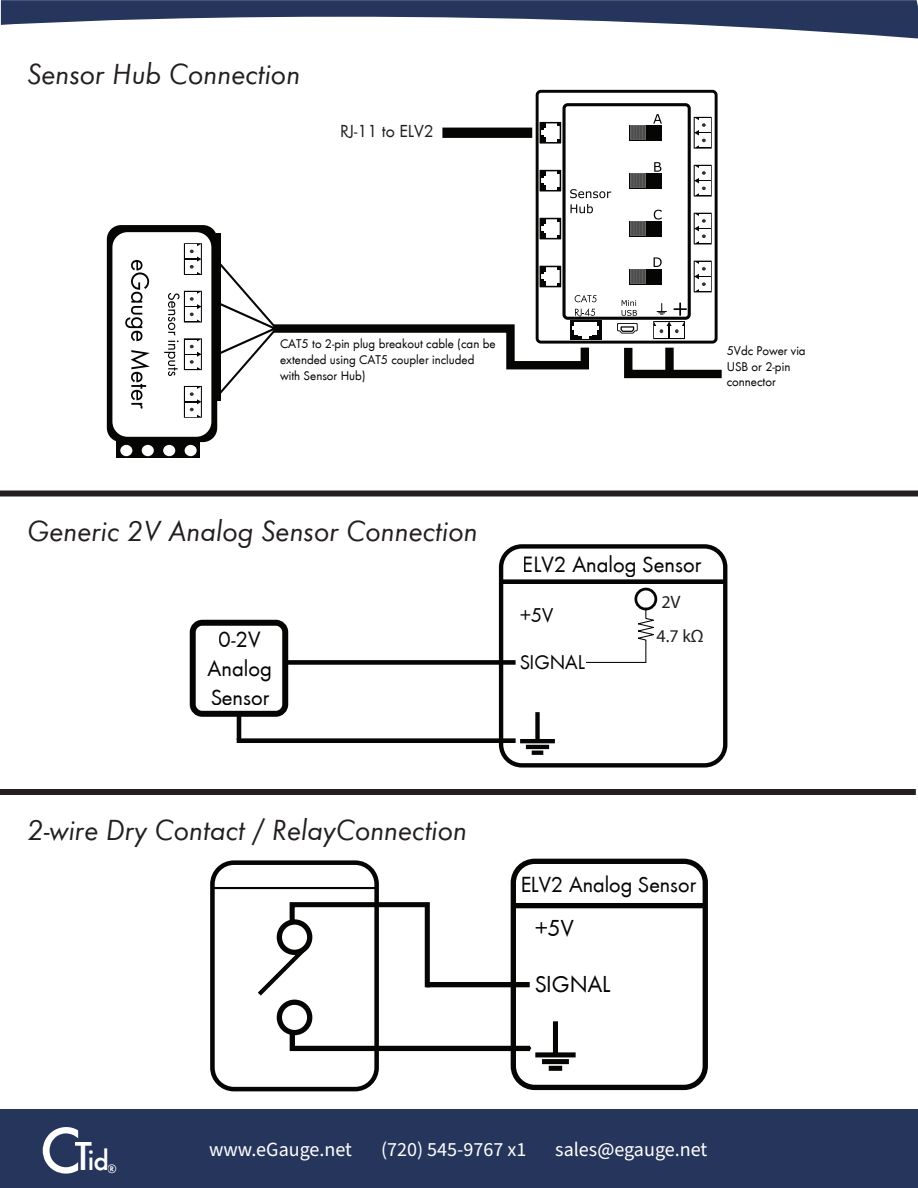
<style>
.page{position:relative;width:918px;height:1188px;background:#fff}
.page>*{position:absolute;margin:0;border:0;box-sizing:border-box;transform-origin:0 0}
.t1{font:30px "Futura T Boo Obl";color:#231f20}
.t2{font:500 29.4px "Futura T";color:#fff}
.t3{font:23.85px "Futura T Boo";color:#050504}
.t4{font:22.95px/28.7px "Futura T Boo";color:#050504;text-align:center}
.t5{font:22.5px "Futura T Boo";color:#050504}
.t6{font:20.7px "Futura T Boo";color:#050504}
.t7{font:20.1px "Source Sans Pro";color:#fff}
.t8{font:18px "Futura T Boo";color:#231f20}
.t9{font:18px/33.9px "Myriad Pro";color:#231f20}
.t10{font:13.05px/15.8px "Futura T Boo";color:#050504}
.t11{font:500 12.6px "Futura T";color:#fff}
.s1{font-size:67.35px}
.s2{font-size:42px}
</style>
<div class="page">
<div style="left:0;top:1110px;width:917px;height:78px;background:#26355c"></div>
<svg style="left:1px;top:0;width:917px;height:39px"></svg>
<div style="left:0;top:490px;width:918px;height:6px;background:#231f20"></div>
<div style="left:0;top:789px;width:916px;height:6px;background:#231f20"></div>
<div style="left:536px;top:90px;width:182px;height:254px;border:3px solid #050504;border-radius:4px"></div>
<div style="left:562px;top:103px;width:129px;height:217px;border:3px solid #050504;border-radius:4px"></div>
<svg style="left:694px;top:117px;width:18px;height:32px"></svg>
<div style="left:699px;top:134px;width:12px;height:13px;background:#fff"></div>
<div style="left:699px;top:118px;width:12px;height:14px;background:#fff"></div>
<svg style="left:695px;top:118px;width:13px;height:30px"></svg>
<div style="left:570px;top:320px;width:31px;height:20px;background:#050504"></div>
<div style="left:540px;top:122px;width:21px;height:22px;background:#050504"></div>
<div style="left:541px;top:123px;width:19px;height:19px;background:#fff"></div>
<svg style="left:541px;top:123px;width:4px;height:19px"></svg>
<div style="left:630px;top:125px;width:32px;height:15px;background:#050504"></div>
<div style="left:630px;top:125px;width:16px;height:15px;background:#676666"></div>
<svg style="left:631px;top:126px;width:14px;height:14px"></svg>
<div style="left:630px;top:173px;width:32px;height:15px;background:#050504"></div>
<div style="left:630px;top:173px;width:16px;height:15px;background:#676666"></div>
<svg style="left:631px;top:173px;width:14px;height:15px"></svg>
<div style="left:630px;top:221px;width:32px;height:15px;background:#050504"></div>
<div style="left:630px;top:221px;width:16px;height:15px;background:#676666"></div>
<svg style="left:631px;top:221px;width:14px;height:15px"></svg>
<div style="left:630px;top:269px;width:32px;height:15px;background:#050504"></div>
<div style="left:630px;top:269px;width:16px;height:15px;background:#676666"></div>
<svg style="left:631px;top:269px;width:14px;height:15px"></svg>
<svg style="left:657px;top:303px;width:10px;height:12px"></svg>
<svg style="left:674px;top:303px;width:13px;height:13px"></svg>
<svg style="left:622px;top:300px;width:15px;height:16px"></svg>
<svg style="left:653px;top:114px;width:9px;height:10px"></svg>
<svg style="left:654px;top:162px;width:7px;height:10px"></svg>
<svg style="left:654px;top:210px;width:8px;height:10px"></svg>
<svg style="left:654px;top:257px;width:8px;height:10px"></svg>
<div style="left:540px;top:170px;width:21px;height:21px;background:#050504"></div>
<div style="left:541px;top:171px;width:19px;height:19px;background:#fff"></div>
<svg style="left:541px;top:171px;width:4px;height:19px"></svg>
<div style="left:540px;top:218px;width:21px;height:21px;background:#050504"></div>
<div style="left:541px;top:219px;width:19px;height:19px;background:#fff"></div>
<svg style="left:541px;top:219px;width:4px;height:19px"></svg>
<svg style="left:694px;top:165px;width:18px;height:32px"></svg>
<div style="left:699px;top:182px;width:12px;height:13px;background:#fff"></div>
<div style="left:699px;top:166px;width:12px;height:14px;background:#fff"></div>
<svg style="left:695px;top:166px;width:13px;height:30px"></svg>
<svg style="left:694px;top:213px;width:18px;height:31px"></svg>
<div style="left:699px;top:230px;width:12px;height:13px;background:#fff"></div>
<div style="left:699px;top:214px;width:12px;height:14px;background:#fff"></div>
<svg style="left:695px;top:214px;width:13px;height:30px"></svg>
<svg style="left:694px;top:261px;width:18px;height:31px"></svg>
<div style="left:699px;top:278px;width:12px;height:13px;background:#fff"></div>
<div style="left:699px;top:262px;width:12px;height:14px;background:#fff"></div>
<svg style="left:695px;top:261px;width:13px;height:31px"></svg>
<div style="left:653px;top:321px;width:32px;height:18px;background:#0d0d0c"></div>
<div style="left:216px;top:234px;width:5px;height:167px;background:#050504"></div>
<div style="left:116px;top:431px;width:84px;height:26px;background:#050504"></div>
<div style="left:120px;top:445px;width:12px;height:11px;background:#fff;border-radius:50%"></div>
<div style="left:142px;top:445px;width:12px;height:11px;background:#fff;border-radius:50%"></div>
<div style="left:163px;top:445px;width:12px;height:11px;background:#fff;border-radius:50%"></div>
<div style="left:185px;top:445px;width:12px;height:11px;background:#fff;border-radius:50%"></div>
<div style="left:107px;top:225px;width:110px;height:217px;background:#050504;border-radius:14px"></div>
<div style="left:112px;top:232px;width:99px;height:205px;background:#fff;border-radius:15px"></div>
<svg style="left:184px;top:243px;width:18px;height:32px"></svg>
<div style="left:185px;top:245px;width:11px;height:13px;background:#fff"></div>
<div style="left:185px;top:260px;width:11px;height:13px;background:#fff"></div>
<svg style="left:188px;top:244px;width:13px;height:30px"></svg>
<svg style="left:184px;top:291px;width:18px;height:32px"></svg>
<div style="left:185px;top:292px;width:11px;height:14px;background:#fff"></div>
<div style="left:185px;top:308px;width:11px;height:13px;background:#fff"></div>
<svg style="left:188px;top:292px;width:13px;height:30px"></svg>
<svg style="left:184px;top:338px;width:18px;height:32px"></svg>
<div style="left:185px;top:340px;width:11px;height:13px;background:#fff"></div>
<div style="left:185px;top:355px;width:11px;height:14px;background:#fff"></div>
<svg style="left:188px;top:339px;width:13px;height:30px"></svg>
<svg style="left:184px;top:386px;width:18px;height:32px"></svg>
<div style="left:185px;top:387px;width:11px;height:14px;background:#fff"></div>
<div style="left:185px;top:403px;width:11px;height:13px;background:#fff"></div>
<svg style="left:188px;top:387px;width:13px;height:30px"></svg>
<svg style="left:164px;top:293px;width:16px;height:83px"></svg>
<svg style="left:125px;top:260px;width:24px;height:81px"></svg>
<svg style="left:131px;top:350px;width:19px;height:59px"></svg>
<svg style="left:570px;top:189px;width:41px;height:9px"></svg>
<svg style="left:571px;top:204px;width:22px;height:9px"></svg>
<div style="left:442px;top:128px;width:90px;height:10px;background:#050504"></div>
<svg style="left:617px;top:322px;width:105px;height:57px"></svg>
<div style="left:665px;top:348px;width:9px;height:24px;background:#050504"></div>
<svg style="left:211px;top:252px;width:388px;height:151px"></svg>
<div style="left:190px;top:620px;width:98px;height:97px;border:6px solid #050504;border-radius:9px"></div>
<hr style="left:520px;top:739px;width:35px;height:4px;background:#050504">
<hr style="left:526px;top:745px;width:23px;height:4px;background:#050504">
<svg style="left:532px;top:751px;width:11px;height:4px"></svg>
<div style="left:535px;top:712px;width:5px;height:29px;background:#050504"></div>
<div style="left:499px;top:544px;width:228px;height:224px;border:4px solid #050504;border-radius:21px"></div>
<div style="left:634px;top:588px;width:23px;height:22px;border:3px solid #050504;border-radius:50%"></div>
<div style="left:502px;top:579px;width:222px;height:5px;background:#050504"></div>
<div style="left:288px;top:660px;width:228px;height:5px;background:#050504"></div>
<div style="left:237px;top:738px;width:279px;height:5px;background:#050504"></div>
<hr style="left:237px;top:713px;width:4px;height:27px;background:#050504">
<svg style="left:633px;top:607px;width:21px;height:55px"></svg>
<hr style="left:586px;top:662px;width:60px;height:1px;background:#050504">
<div style="left:210px;top:860px;width:169px;height:231px;border:5px solid #050504;border-radius:21px"></div>
<div style="left:511px;top:859px;width:197px;height:231px;border:5px solid #050504;border-radius:21px"></div>
<div style="left:277px;top:1000px;width:35px;height:35px;border:5px solid #050504;border-radius:50%"></div>
<div style="left:515px;top:903px;width:191px;height:5px;background:#050504"></div>
<svg style="left:287px;top:1027px;width:245px;height:27px"></svg>
<svg style="left:258px;top:900px;width:174px;height:100px"></svg>
<div style="left:427px;top:982px;width:103px;height:5px;background:#050504"></div>
<div style="left:535px;top:1052px;width:41px;height:5px;background:#050504"></div>
<div style="left:542px;top:1059px;width:27px;height:5px;background:#050504"></div>
<div style="left:549px;top:1066px;width:13px;height:5px;background:#050504"></div>
<div style="left:553px;top:1021px;width:5px;height:34px;background:#050504"></div>
<hr style="left:213px;top:887px;width:163px;height:2px;background:#050504">
<h1 class="t1" style="left:27px;top:56px;width:275px">Sensor Hub Connection</h1>
<h3 class="t8" style="left:340px;top:120px;width:95px">RJ-11 to ELV2</h3>
<p class="t10" style="left:280px;top:336px;width:217px">CAT5 to 2-pin plug breakout cable (can be extended using CAT5 coupler included with Sensor Hub)</p>
<p class="t10" style="left:727px;top:343px;width:81px">5Vdc Power via<br>USB or 2-pin connector</p>
<h1 class="t1" style="left:27px;top:513px;width:452px">Generic 2V Analog Sensor Connection</h1>
<h3 class="t4" style="left:208px;top:625px;width:66px">0-2V<br>Analog<br>Sensor</h3>
<h3 class="t4" style="left:523px;top:549px;width:180px">ELV2 Analog Sensor</h3>
<h3 class="t6" style="left:519px;top:602px;width:36px">+5V</h3>
<h3 class="t6" style="left:519px;top:650px;width:67px">SIGNAL</h3>
<h3 class="t9" style="left:657px;top:584px;width:49px">2V<br>4.7 kΩ</h3>
<h1 class="t1" style="left:27px;top:812px;width:442px">2-wire Dry Contact / RelayConnection</h1>
<h3 class="t5" style="left:520px;top:872px;width:177px">ELV2 Analog Sensor</h3>
<h3 class="t3" style="left:534px;top:913px;width:41px">+5V</h3>
<h3 class="t3" style="left:534px;top:970px;width:78px">SIGNAL</h3>
<h2 class="t2" style="left:40px;top:1143px;width:71px"><span class="s1">C</span><span class="s2">T</span>id</h2>
<p class="t11" style="left:108px;top:1162px;width:11px">®</p>
<h3 class="t7" style="left:209px;top:1135px;width:145px">www.eGauge.net</h3>
<h3 class="t7" style="left:381px;top:1135px;width:147px">(720) 545-9767 x1</h3>
<h3 class="t7" style="left:555px;top:1135px;width:154px">sales@egauge.net</h3>
</div>
